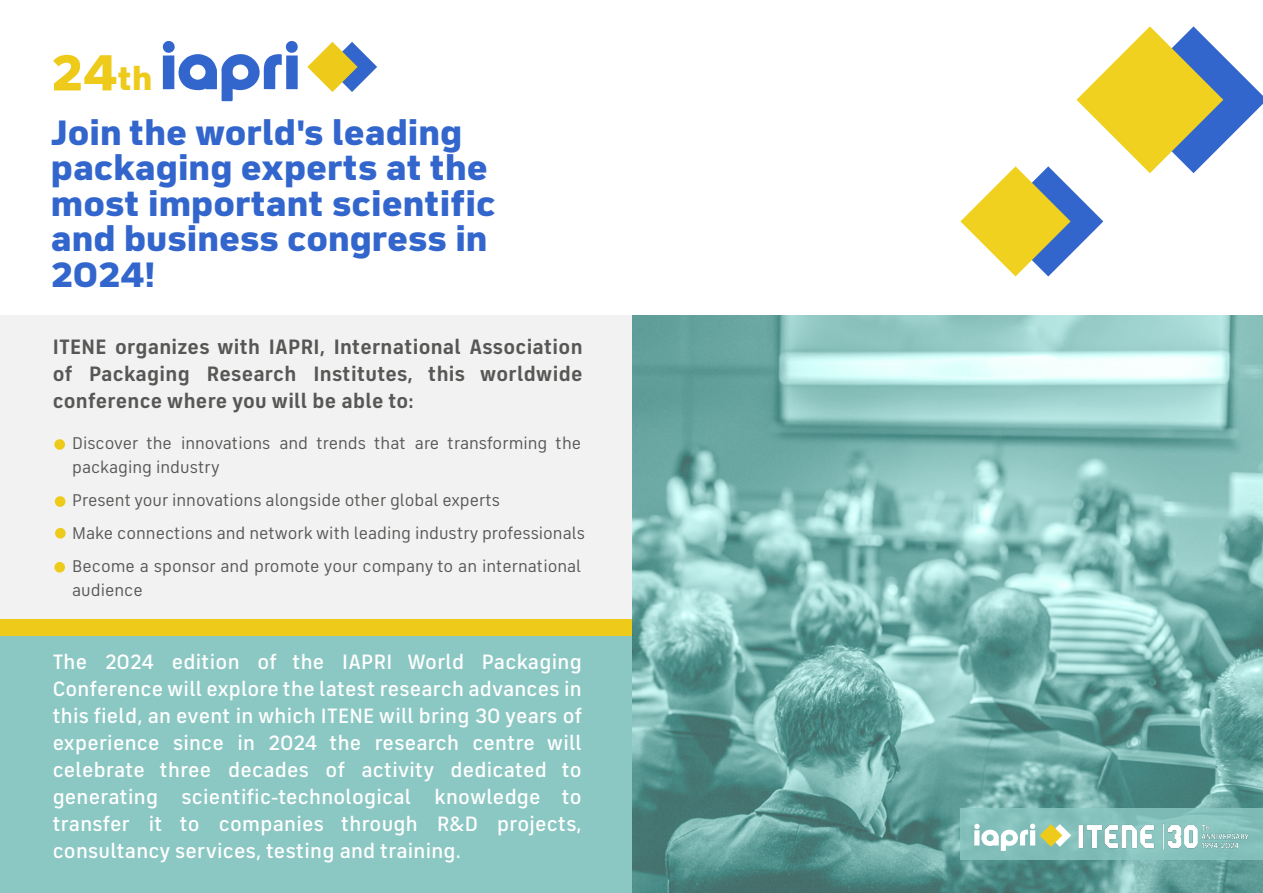
<style>
.page{position:relative;width:1263px;height:893px;background:#fff}
.page>*{position:absolute;margin:0;border:0;box-sizing:border-box;transform-origin:0 0}
.t1{font:900 50.85px "FS Industrie Wd";color:#eeca1a}
.t2{font:900 35.4px/35.4px "FS Industrie Wd";color:#36c}
.t3{font:500 21px/27px "FS Industrie";letter-spacing:.01em;color:#fff;text-align:justify}
.t4{font:700 21px/27px "FS Industrie";letter-spacing:.01em;color:#575756;text-align:justify}
.t5{font:17.25px/33px "FS Industrie";color:#575756}
.s1{font-size:33.15px}
</style>
<div class="page">
<div style="left:0;top:315px;width:1263px;height:578px;background:#f2f2f2"></div>
<div style="left:0;top:626px;width:1263px;height:267px;background:#8cc8c3"></div>
<svg style="left:54px;top:439px;width:11px;height:11px"></svg>
<div style="left:55px;top:496px;width:10px;height:11px;background:#eecb1a;border-radius:50%"></div>
<div style="left:55px;top:528px;width:11px;height:11px;background:#eecb1a;border-radius:50%"></div>
<div style="left:54px;top:562px;width:11px;height:11px;background:#eecb1a;border-radius:50%"></div>
<div style="left:0;top:619px;width:1263px;height:16px;background:#eecb1a"></div>
<svg style="left:633px;top:315px;width:630px;height:578px;background:#7eb5b1"></svg>
<svg style="left:960px;top:26px;width:303px;height:250px"></svg>
<div style="left:960px;top:808px;width:303px;height:51px;background:#83c0bb"></div>
<svg style="left:974px;top:823px;width:97px;height:28px"></svg>
<img style="left:1077px;top:822px;width:174px;height:28px">
<svg style="left:307px;top:42px;width:70px;height:50px"></svg>
<svg style="left:162px;top:41px;width:136px;height:60px"></svg>
<h1 class="t1" style="left:51px;top:40px;width:103px">24<span class="s1">th</span></h1>
<h2 class="t2" style="left:51px;top:115px;width:446px">Join the world's leading packaging experts at the most important scientific and business congress in<br>2024!</h2>
<p class="t4" style="left:53px;top:333px;width:531px">ITENE organizes with IAPRI, International Association of Packaging Research Institutes, this worldwide conference where you will be able to:</p>
<p class="t5" style="left:72px;top:431px;width:510px;line-height:24px">Discover the innovations and trends that are transforming the packaging industry</p>
<p class="t5" style="left:72px;top:484px;width:514px">Present your innovations alongside other global experts<br>Make connections and network with leading industry professionals<br>Become a sponsor and promote your company to an international</p>
<p class="t5" style="left:72px;top:574px;width:72px">audience</p>
<p class="t3" style="left:53px;top:648px;width:531px">The 2024 edition of the IAPRI World Packaging Conference will explore the latest research advances in this field, an event in which ITENE will bring 30 years of experience since in 2024 the research centre will celebrate three decades of activity dedicated to generating scientific-technological knowledge to transfer it to companies through R&amp;D projects, consultancy services, testing and training.</p>
</div>
